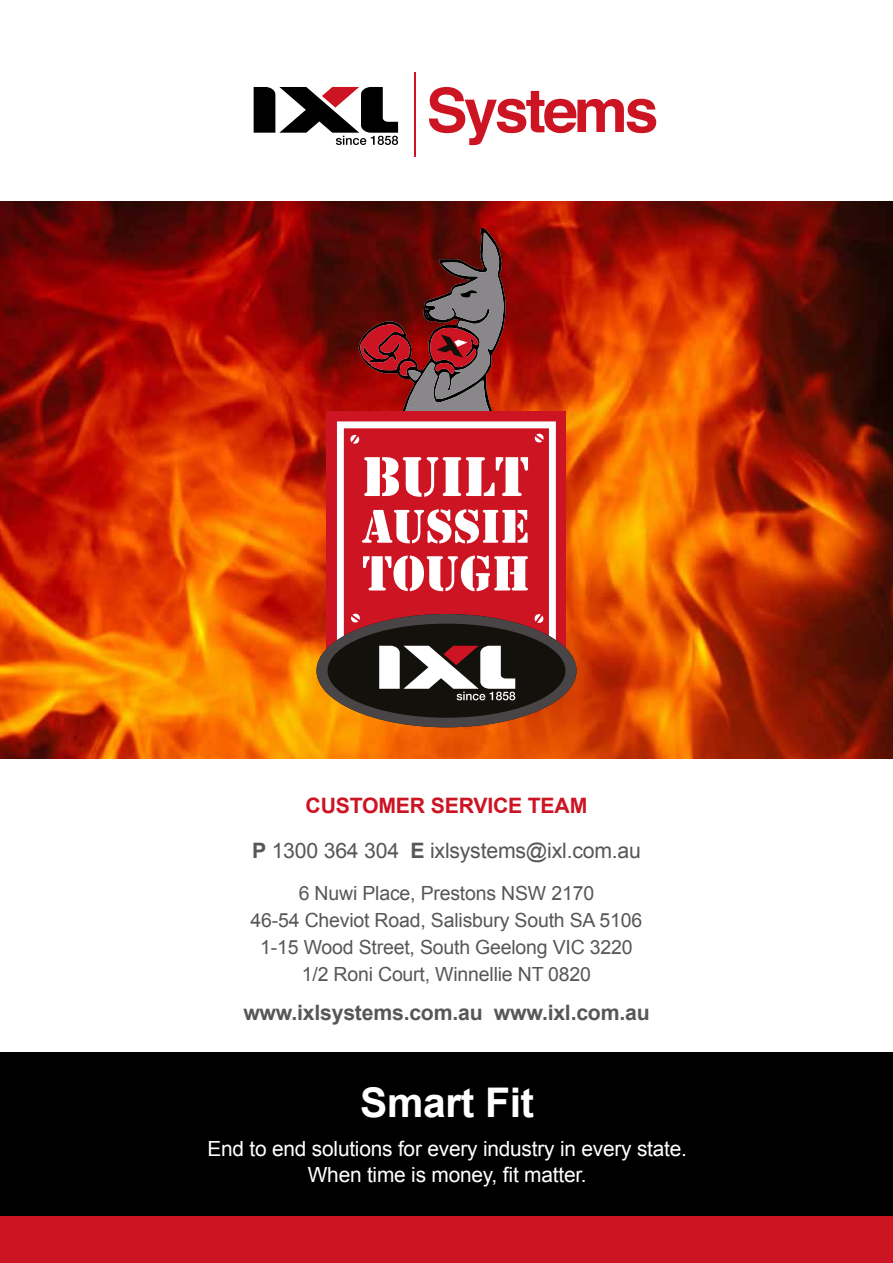
<style>
.page{position:relative;width:893px;height:1263px;background:#fff}
.page>*{position:absolute;margin:0;border:0;box-sizing:border-box;transform-origin:0 0}
.t1{font:700 40.95px "Arial";letter-spacing:-.01em;color:#fff}
.t2{font:21.3px/45.2px "Arial";letter-spacing:-.01em;color:#575756;text-align:center}
.t3{font:700 21.3px "Arial";letter-spacing:-.01em;color:#575756}
.t4{font:20.85px/26.1px "Arial";letter-spacing:-.01em;color:#fff;text-align:center}
.t5{font:19.5px/27px "Arial";letter-spacing:-.01em;color:#575756;text-align:center}
.s1{font-weight:700;color:#cd1423}
.s2{font-weight:700}
</style>
<div class="page">
<img style="left:0;top:201px;width:893px;height:557px">
<div style="left:0;top:1052px;width:893px;height:211px;background:#000"></div>
<div style="left:0;top:1217px;width:893px;height:46px;background:#cd1423"></div>
<hr style="left:414px;top:72px;width:2px;height:85px;background:#cd1423">
<svg style="left:429px;top:87px;width:227px;height:58px"></svg>
<svg style="left:254px;top:87px;width:144px;height:58px"></svg>
<svg style="left:316px;top:233px;width:260px;height:494px;background:#9f3b38"></svg>
<p class="t2" style="left:252px;top:783px;width:390px"><span class="s1">CUSTOMER SERVICE TEAM<br></span><span class="s2">P</span> 1300 364 304 <span class="s2">E</span> ixlsystems@ixl.com.au</p>
<p class="t5" style="left:251px;top:880px;width:393px">6 Nuwi Place, Prestons NSW 2170<br>46-54 Cheviot Road, Salisbury South SA 5106<br>1-15 Wood Street, South Geelong VIC 3220<br>1/2 Roni Court, Winnellie NT 0820</p>
<p class="t3" style="left:243px;top:998px;width:408px">www.ixlsystems.com.au www.ixl.com.au</p>
<h1 class="t1" style="left:360px;top:1076px;width:175px">Smart Fit</h1>
<p class="t4" style="left:207px;top:1135px;width:481px">End to end solutions for every industry in every state.<br>When time is money, fit matter.</p>
</div>
